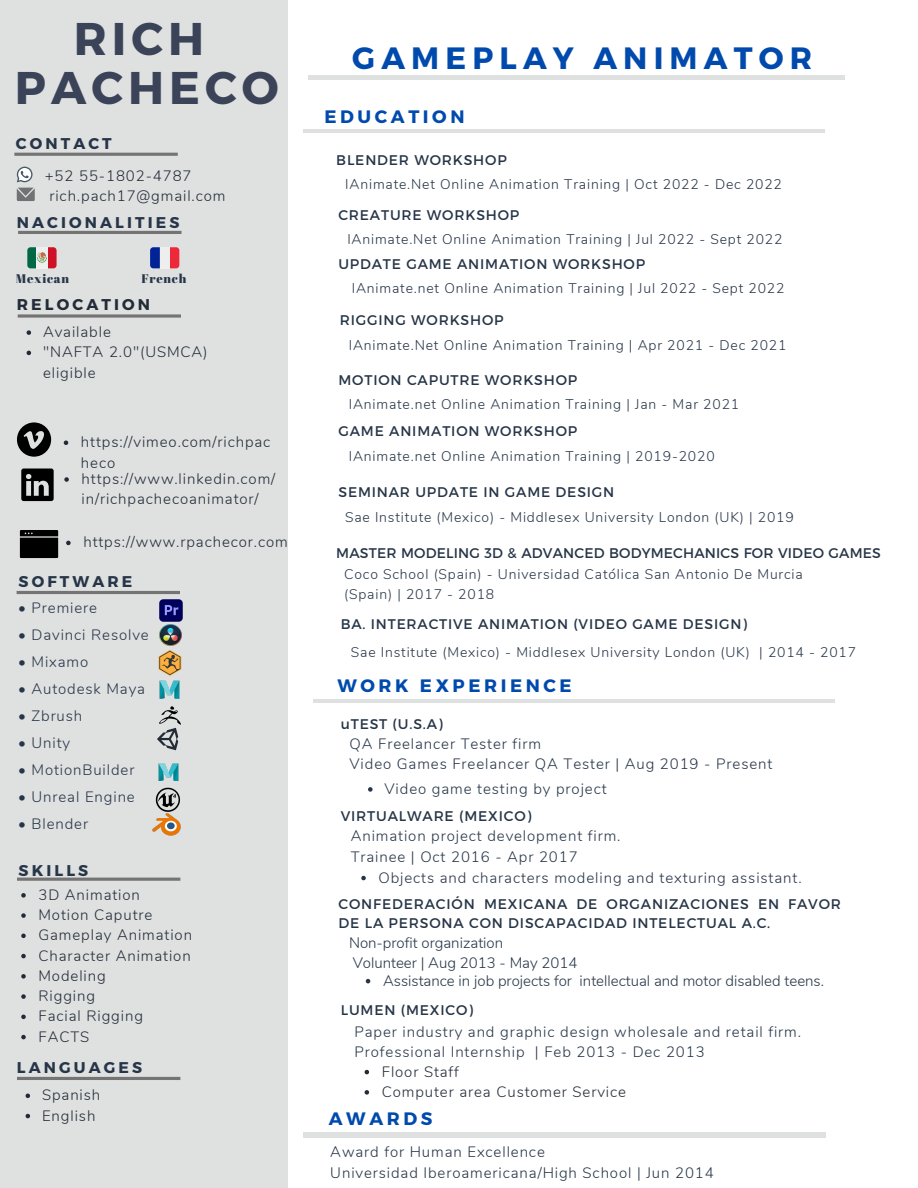
<style>
.page{position:relative;width:918px;height:1188px;background:#fff}
.page>*{position:absolute;margin:0;border:0;box-sizing:border-box;transform-origin:0 0}
.t1{font:700 45.75px/49.1px "Montserrat";letter-spacing:.11em;color:#3b4358;text-align:center}
.t2{font:700 30.9px "Montserrat";letter-spacing:.2em;color:#004aad}
.t3{font:700 18px "Montserrat";letter-spacing:.2em;color:#004aad}
.t4{font:700 15.6px "Montserrat";letter-spacing:.2em;color:#263547}
.t5{font:700 15.6px "Montserrat";letter-spacing:.2em;color:#222c37}
.t6{font:300 15px/20.2px "Nunito";letter-spacing:.06em;color:#263547}
.t7{font:300 15px/20.2px "Nunito";letter-spacing:.06em;color:#222c37}
.t8{font:300 15px/20.2px "Nunito";color:#263547}
.t9{font:300 13.95px/19.2px "Nunito";letter-spacing:.06em;color:#263547}
.t10{font:13.95px/19.2px "Montserrat";letter-spacing:.06em;color:#263547}
.t11{font:13.95px "Montserrat";letter-spacing:.01em;color:#263547}
.t12{font:12.45px "Abril Fatface";letter-spacing:.06em;color:#263547}
</style>
<div class="page">
<div style="left:0;top:0;width:287px;height:1188px;background:#dfe0e0"></div>
<svg style="left:17px;top:188px;width:18px;height:13px"></svg>
<svg style="left:17px;top:167px;width:16px;height:15px"></svg>
<hr style="left:304px;top:129px;width:521px;height:4px;background:#dfe0e0">
<div style="left:304px;top:1132px;width:522px;height:5px;background:#dfe0e0"></div>
<svg style="left:17px;top:422px;width:34px;height:35px"></svg>
<svg style="left:21px;top:469px;width:33px;height:32px"></svg>
<svg style="left:20px;top:530px;width:38px;height:28px"></svg>
<hr style="left:309px;top:75px;width:536px;height:4px;background:#dfe0e0">
<svg style="left:14px;top:153px;width:164px;height:3px"></svg>
<svg style="left:21px;top:893px;width:5px;height:5px"></svg>
<svg style="left:21px;top:913px;width:5px;height:5px"></svg>
<svg style="left:21px;top:934px;width:5px;height:4px"></svg>
<svg style="left:21px;top:954px;width:5px;height:4px"></svg>
<svg style="left:21px;top:974px;width:5px;height:5px"></svg>
<svg style="left:21px;top:994px;width:5px;height:5px"></svg>
<svg style="left:21px;top:1015px;width:5px;height:4px"></svg>
<svg style="left:21px;top:1035px;width:5px;height:4px"></svg>
<svg style="left:17px;top:878px;width:163px;height:3px"></svg>
<svg style="left:26px;top:1094px;width:4px;height:4px"></svg>
<svg style="left:26px;top:1114px;width:4px;height:4px"></svg>
<svg style="left:17px;top:1077px;width:163px;height:3px"></svg>
<svg style="left:170px;top:247px;width:9px;height:21px"></svg>
<svg style="left:150px;top:247px;width:10px;height:21px"></svg>
<div style="left:160px;top:247px;width:10px;height:21px;background:#eee"></div>
<svg style="left:27px;top:247px;width:30px;height:21px"></svg>
<svg style="left:18px;top:231px;width:164px;height:3px"></svg>
<svg style="left:18px;top:314px;width:163px;height:4px"></svg>
<img style="left:158px;top:651px;width:24px;height:25px">
<img style="left:160px;top:706px;width:20px;height:19px">
<svg style="left:17px;top:591px;width:163px;height:3px"></svg>
<img style="left:159px;top:680px;width:21px;height:19px">
<svg style="left:157px;top:728px;width:21px;height:22px"></svg>
<img style="left:160px;top:625px;width:21px;height:21px">
<img style="left:158px;top:763px;width:21px;height:18px">
<img style="left:155px;top:787px;width:25px;height:25px">
<hr style="left:313px;top:699px;width:522px;height:4px;background:#dfe0e0">
<svg style="left:368px;top:787px;width:5px;height:5px"></svg>
<svg style="left:365px;top:1070px;width:4px;height:4px"></svg>
<svg style="left:365px;top:1090px;width:4px;height:5px"></svg>
<svg style="left:366px;top:979px;width:4px;height:4px"></svg>
<svg style="left:361px;top:876px;width:5px;height:4px"></svg>
<img style="left:160px;top:599px;width:22px;height:23px">
<img style="left:152px;top:813px;width:28px;height:23px">
<svg style="left:64px;top:477px;width:5px;height:5px"></svg>
<svg style="left:64px;top:441px;width:4px;height:4px"></svg>
<svg style="left:66px;top:541px;width:5px;height:4px"></svg>
<svg style="left:27px;top:330px;width:4px;height:5px"></svg>
<svg style="left:27px;top:351px;width:4px;height:4px"></svg>
<h1 class="t1" style="left:15px;top:12px;width:265px">RICH<br>PACHECO</h1>
<p class="t4" style="left:16px;top:133px;width:97px">CONTACT</p>
<p class="t7" style="left:49px;top:166px;width:178px;text-indent:-5px">+52 55-1802-4787 rich.pach17@gmail.com</p>
<p class="t4" style="left:17px;top:212px;width:164px">NACIONALITIES</p>
<p class="t12" style="left:16px;top:270px;width:55px">Mexican</p>
<p class="t12" style="left:141px;top:270px;width:46px">French</p>
<p class="t5" style="left:17px;top:295px;width:135px">RELOCATION</p>
<p class="t7" style="left:43px;top:322px;width:166px">Available<br>"NAFTA 2.0"(USMCA) eligible</p>
<p class="t7" style="left:81px;top:432px;width:191px">https://vimeo.com/richpac heco</p>
<p class="t7" style="left:82px;top:469px;width:195px">https://www.linkedin.com/ in/richpachecoanimator/</p>
<p class="t7" style="left:83px;top:532px;width:206px">https://www.rpachecor.com</p>
<p class="t4" style="left:19px;top:572px;width:115px">SOFTWARE</p>
<p class="t6" style="left:18px;top:598px;width:81px">• Premiere</p>
<p class="t6" style="left:18px;top:625px;width:132px">• Davinci Resolve</p>
<p class="t6" style="left:18px;top:652px;width:72px">• Mixamo</p>
<p class="t6" style="left:18px;top:679px;width:129px">• Autodesk Maya</p>
<p class="t6" style="left:18px;top:706px;width:66px">• Zbrush</p>
<p class="t6" style="left:18px;top:733px;width:54px">• Unity</p>
<p class="t6" style="left:18px;top:760px;width:118px">• MotionBuilder</p>
<p class="t6" style="left:18px;top:787px;width:118px">• Unreal Engine</p>
<p class="t6" style="left:18px;top:814px;width:72px">• Blender</p>
<p class="t4" style="left:19px;top:860px;width:71px">SKILLS</p>
<p class="t7" style="left:38px;top:885px;width:155px">3D Animation<br>Motion Caputre<br>Gameplay Animation<br>Character Animation<br>Modeling<br>Rigging<br>Facial Rigging<br>FACTS</p>
<p class="t4" style="left:17px;top:1058px;width:127px">LANGUAGES</p>
<p class="t7" style="left:42px;top:1085px;width:60px">Spanish<br>English</p>
<h2 class="t2" style="left:352px;top:38px;width:461px">GAMEPLAY ANIMATOR</h2>
<p class="t3" style="left:324px;top:105px;width:142px">EDUCATION</p>
<p class="t10" style="left:336px;top:150px;width:172px">BLENDER WORKSHOP</p>
<p class="t9" style="left:345px;top:175px;width:438px">IAnimate.Net Online Animation Training | Oct 2022 - Dec 2022</p>
<p class="t10" style="left:338px;top:204px;width:183px">CREATURE WORKSHOP</p>
<p class="t9" style="left:347px;top:230px;width:437px">IAnimate.Net Online Animation Training | Jul 2022 - Sept 2022</p>
<p class="t10" style="left:338px;top:254px;width:308px">UPDATE GAME ANIMATION WORKSHOP</p>
<p class="t9" style="left:352px;top:279px;width:434px">IAnimate.net Online Animation Training | Jul 2022 - Sept 2022</p>
<p class="t10" style="left:340px;top:310px;width:165px">RIGGING WORKSHOP</p>
<p class="t9" style="left:349px;top:336px;width:439px">IAnimate.Net Online Animation Training | Apr 2021 - Dec 2021</p>
<p class="t10" style="left:338px;top:369px;width:240px">MOTION CAPUTRE WORKSHOP</p>
<p class="t9" style="left:349px;top:395px;width:392px">IAnimate.net Online Animation Training | Jan - Mar 2021</p>
<p class="t10" style="left:338px;top:421px;width:240px">GAME ANIMATION WORKSHOP</p>
<p class="t9" style="left:349px;top:446px;width:367px">IAnimate.net Online Animation Training | 2019-2020</p>
<p class="t10" style="left:338px;top:482px;width:277px">SEMINAR UPDATE IN GAME DESIGN</p>
<p class="t9" style="left:345px;top:508px;width:450px">Sae Institute (Mexico) - Middlesex University London (UK) | 2019</p>
<p class="t11" style="left:336px;top:544px;width:546px">MASTER MODELING 3D &amp; ADVANCED BODYMECHANICS FOR VIDEO GAMES</p>
<p class="t9" style="left:344px;top:565px;width:460px">Coco School (Spain) - Universidad Católica San Antonio De Murcia (Spain) | 2017 - 2018</p>
<p class="t10" style="left:341px;top:614px;width:408px">BA. INTERACTIVE ANIMATION (VIDEO GAME DESIGN)</p>
<p class="t9" style="left:351px;top:643px;width:507px">Sae Institute (Mexico) - Middlesex University London (UK) | 2014 - 2017</p>
<p class="t3" style="left:337px;top:674px;width:236px">WORK EXPERIENCE</p>
<p class="t10" style="left:341px;top:713px;width:104px">uTEST (U.S.A)</p>
<p class="t6" style="left:350px;top:734px;width:424px">QA Freelancer Tester firm<br>Video Games Freelancer QA Tester | Aug 2019 - Present</p>
<p class="t6" style="left:385px;top:779px;width:224px">Video game testing by project</p>
<p class="t10" style="left:341px;top:805px;width:192px">VIRTUALWARE (MEXICO)</p>
<p class="t6" style="left:351px;top:826px;width:271px">Animation project development firm.<br>Trainee | Oct 2016 - Apr 2017</p>
<p class="t6" style="left:379px;top:867px;width:425px">Objects and characters modeling and texturing assistant.</p>
<p class="t10" style="left:339px;top:894px;width:504px">CONFEDERACIÓN MEXICANA DE ORGANIZACIONES EN FAVOR<br>DE LA PERSONA CON DISCAPACIDAD INTELECTUAL A.C.</p>
<p class="t8" style="left:349px;top:933px;width:230px">Non-profit organization<br>Volunteer | Aug 2013 - May 2014</p>
<p class="t10" style="left:341px;top:1000px;width:134px">LUMEN (MEXICO)</p>
<p class="t6" style="left:354px;top:1022px;width:448px">Paper industry and graphic design wholesale and retail firm.<br>Professional Internship | Feb 2013 - Dec 2013</p>
<p class="t7" style="left:382px;top:1062px;width:246px">Floor Staff<br>Computer area Customer Service</p>
<p class="t8" style="left:383px;top:971px;width:443px">Assistance in job projects for intellectual and motor disabled teens.</p>
<p class="t3" style="left:329px;top:1107px;width:105px">AWARDS</p>
<p class="t6" style="left:330px;top:1142px;width:385px">Award for Human Excellence<br>Universidad Iberoamericana/High School | Jun 2014</p>
</div>
